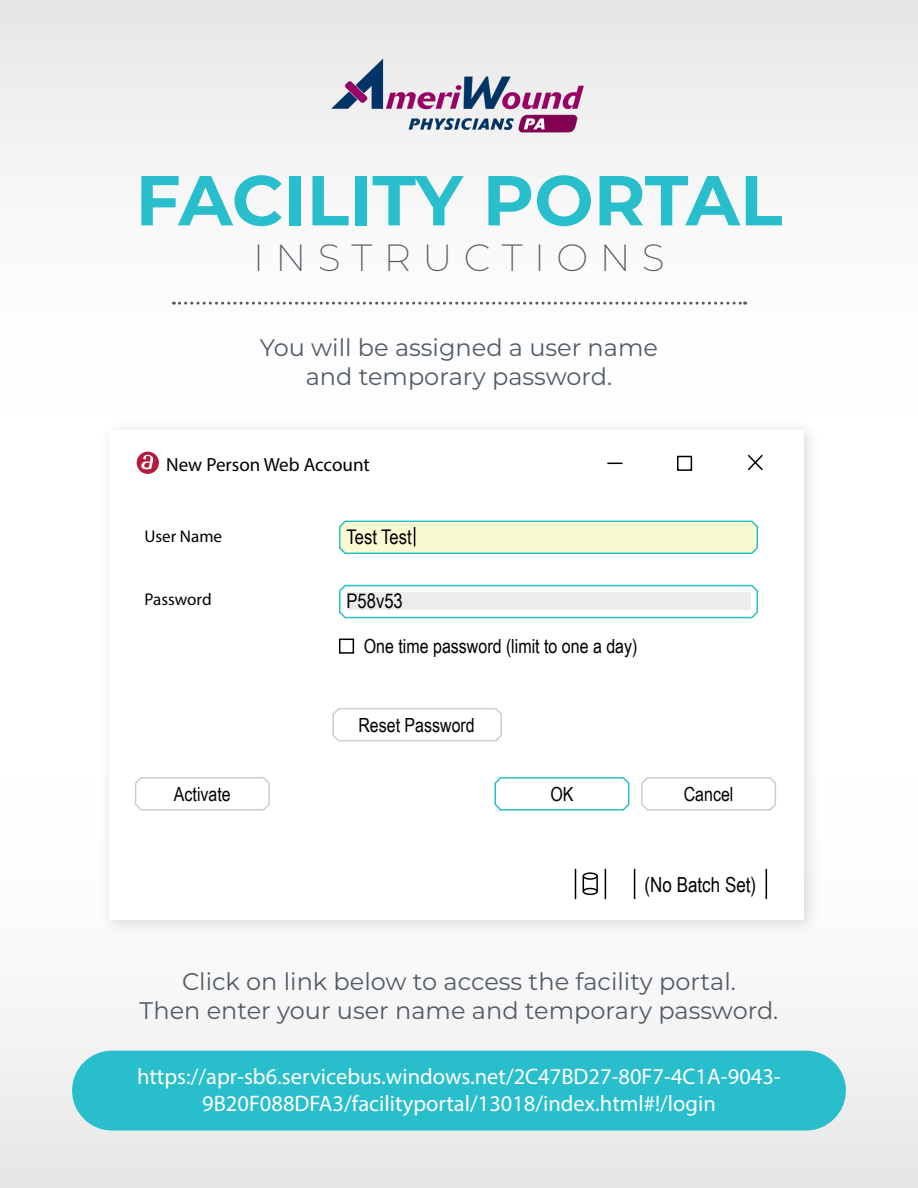
<style>
.page{position:relative;width:918px;height:1188px;background:#fff}
.page>*{position:absolute;margin:0;border:0;box-sizing:border-box;transform-origin:0 0}
.t1{font:700 70.5px "Montserrat";color:#29becc}
.t2{font:200 37.95px "Montserrat";letter-spacing:.3em;color:#515b65}
.t3{font:24px/28.8px "Montserrat";color:#515b65;text-align:center}
.t4{font:22.5px/27px "Myriad Variable Concept";color:#fff;text-align:center}
.t5{font:20.7px "Arial Narrow";color:#000}
.t6{font:20.25px "Arial Narrow";color:#000}
.t7{font:19.5px "Arial Narrow";color:#000}
.t8{font:19.05px "Myriad Pro";color:#000}
.t9{font:17.1px "Myriad Pro";color:#000}
</style>
<div class="page">
<div style="left:0;top:752px;width:918px;height:436px;background:linear-gradient(to right,#f2f2f2,#f2f2f2)"></div>
<div style="left:0;top:0;width:918px;height:436px;background:linear-gradient(to bottom,#e9e9e9,#fff)"></div>
<svg style="left:173px;top:302px;width:573px;height:3px"></svg>
<div style="left:72px;top:1051px;width:774px;height:80px;background:#29becc;border-radius:40px"></div>
<img style="left:325px;top:20px;width:265px;height:149px">
<div style="left:97px;top:418px;width:725px;height:520px;background:#000;opacity:.15"></div>
<div style="left:110px;top:430px;width:694px;height:490px;background:#fff"></div>
<svg style="left:747px;top:454px;width:16px;height:17px"></svg>
<div style="left:677px;top:456px;width:15px;height:15px;border:2px solid #000"></div>
<svg style="left:607px;top:463px;width:15px;height:1px"></svg>
<svg style="left:339px;top:520px;width:419px;height:34px;background:#e6f4d1"></svg>
<svg style="left:339px;top:584px;width:419px;height:35px"></svg>
<div style="left:347px;top:592px;width:404px;height:18px;background:#ececec"></div>
<div style="left:339px;top:639px;width:15px;height:15px;border:2px solid #000"></div>
<svg style="left:332px;top:708px;width:170px;height:34px"></svg>
<svg style="left:135px;top:777px;width:135px;height:34px"></svg>
<svg style="left:494px;top:777px;width:136px;height:34px"></svg>
<svg style="left:641px;top:777px;width:135px;height:34px"></svg>
<hr style="left:575px;top:869px;width:1px;height:30px;background:#000">
<hr style="left:605px;top:869px;width:1px;height:30px;background:#000">
<div style="left:583px;top:872px;width:15px;height:8px;border:2px solid #000;border-radius:50%"></div>
<div style="left:583px;top:888px;width:15px;height:7px;border:2px solid #000;border-radius:50%"></div>
<svg style="left:583px;top:876px;width:1px;height:16px"></svg>
<svg style="left:596px;top:876px;width:2px;height:16px"></svg>
<div style="left:137px;top:452px;width:22px;height:22px;background:#b61b3c;border-radius:50%"></div>
<svg style="left:141px;top:455px;width:12px;height:14px"></svg>
<hr style="left:634px;top:869px;width:1px;height:30px;background:#000">
<hr style="left:766px;top:869px;width:1px;height:30px;background:#000">
<h1 class="t1" style="left:136px;top:150px;width:648px">FACILITY PORTAL</h1>
<h2 class="t2" style="left:253px;top:232px;width:413px">INSTRUCTIONS</h2>
<p class="t3" style="left:260px;top:332px;width:400px">You will be assigned a user name and temporary password.</p>
<p class="t8" style="left:166px;top:453px;width:205px">New Person Web Account</p>
<p class="t9" style="left:145px;top:526px;width:79px">User Name</p>
<p class="t9" style="left:145px;top:589px;width:69px">Password</p>
<p class="t6" style="left:347px;top:522px;width:67px">Test Test</p>
<p class="t6" style="left:347px;top:586px;width:58px">P58v53</p>
<p class="t7" style="left:364px;top:632px;width:275px">One time password (limit to one a day)</p>
<p class="t7" style="left:358px;top:711px;width:118px">Reset Password</p>
<p class="t7" style="left:174px;top:780px;width:58px">Activate</p>
<p class="t7" style="left:550px;top:780px;width:25px">OK</p>
<p class="t7" style="left:684px;top:780px;width:51px">Cancel</p>
<p class="t5" style="left:645px;top:869px;width:113px">(No Batch Set)</p>
<p class="t3" style="left:140px;top:966px;width:640px">Click on link below to access the facility portal.<br>Then enter your user name and temporary password.</p>
<p class="t4" style="left:137px;top:1062px;width:645px">https://apr-sb6.servicebus.windows.net/2C47BD27-80F7-4C1A-9043-<br>9B20F088DFA3/facilityportal/13018/index.html#!/login</p>
</div>
